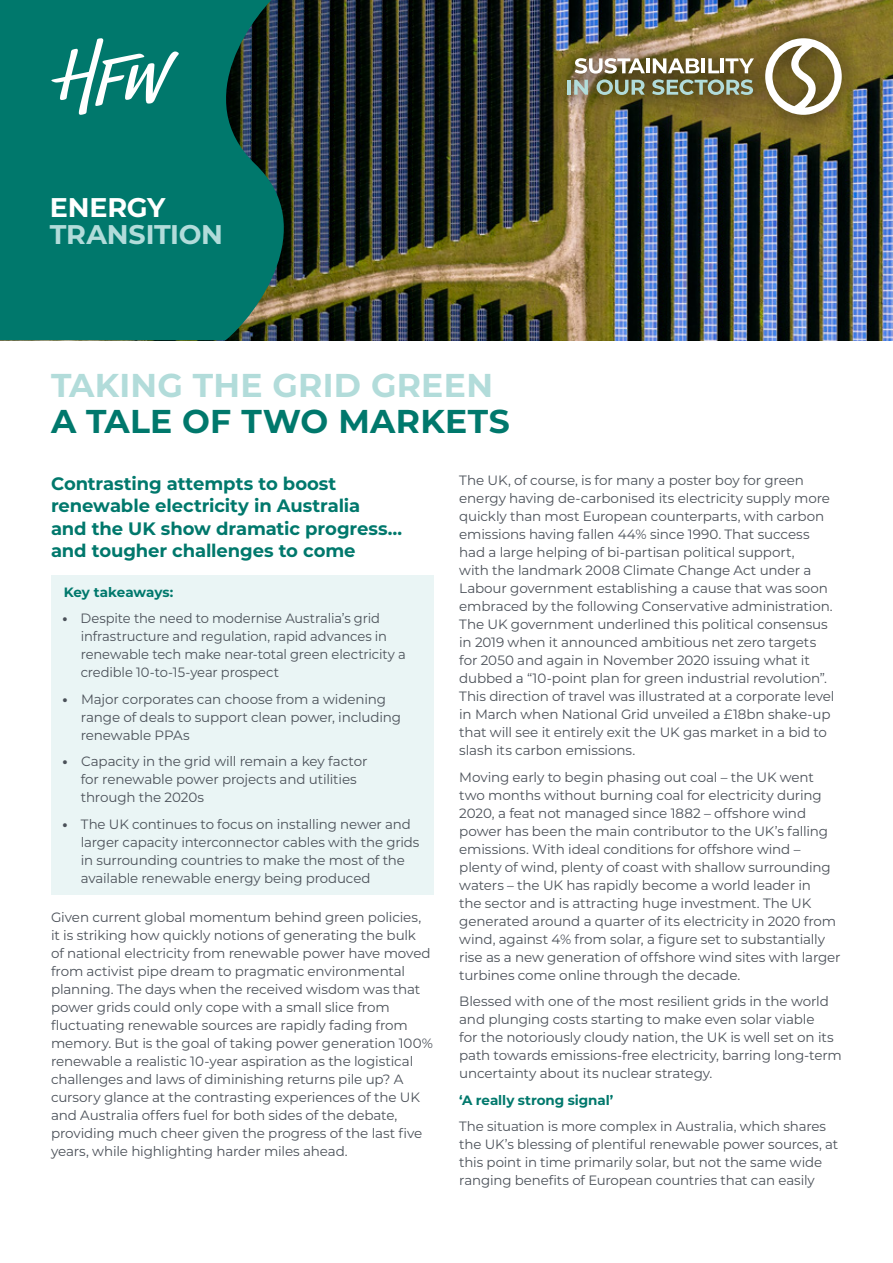
<style>
.page{position:relative;width:893px;height:1263px;background:#fff}
.page>*{position:absolute;margin:0;border:0;box-sizing:border-box;transform-origin:0 0}
.t1{font:700 33px "Montserrat";letter-spacing:.01em;color:#b2dcda}
.t2{font:700 33px "Montserrat";letter-spacing:.01em;color:#00786c}
.t3{font:700 27px "Montserrat";letter-spacing:-.01em;color:#b2dcda}
.t4{font:700 27px "Montserrat";letter-spacing:-.01em;color:#fff}
.t5{font:700 18px/22.5px "Montserrat";letter-spacing:-.005em;color:#00786c}
.t6{font:13.5px/18px "Montserrat";letter-spacing:-.01em;color:#4b5159}
.t7{font:700 13.5px "Montserrat";letter-spacing:-.005em;color:#00786c}
.s1{font-weight:800}
</style>
<div class="page">
<img style="left:322px;top:0;width:571px;height:340px">
<div style="left:51px;top:575px;width:383px;height:33px;background:#eaf5f5"></div>
<div style="left:51px;top:601px;width:383px;height:88px;background:#eaf5f5"></div>
<div style="left:51px;top:682px;width:383px;height:69px;background:#eaf5f5"></div>
<div style="left:51px;top:744px;width:383px;height:70px;background:#eaf5f5"></div>
<div style="left:51px;top:807px;width:383px;height:87px;background:#eaf5f5"></div>
<svg style="left:0;top:0;width:322px;height:340px;background:#0a675c"></svg>
<div style="left:544px;top:16px;width:321px;height:122px;background:#000;opacity:.6"></div>
<svg style="left:765px;top:38px;width:77px;height:77px"></svg>
<hr style="left:646px;top:58px;width:4px;height:15px;background:#fff">
<svg style="left:653px;top:58px;width:46px;height:15px"></svg>
<hr style="left:702px;top:58px;width:3px;height:15px;background:#fff">
<svg style="left:708px;top:58px;width:11px;height:15px"></svg>
<hr style="left:721px;top:58px;width:3px;height:15px;background:#fff">
<svg style="left:725px;top:58px;width:29px;height:15px"></svg>
<hr style="left:568px;top:80px;width:3px;height:15px;background:#b2dcda">
<svg style="left:574px;top:58px;width:71px;height:37px;background:#95947c"></svg>
<svg style="left:652px;top:79px;width:101px;height:16px;background:#859075"></svg>
<svg style="left:51px;top:38px;width:128px;height:77px"></svg>
<h2 class="t4" style="left:50px;top:188px;width:117px">ENERGY</h2>
<h2 class="t3" style="left:50px;top:215px;width:175px">TRANSITION</h2>
<h1 class="t1" style="left:51px;top:362px;width:444px">TAKING THE GRID GREEN</h1>
<h1 class="t2" style="left:51px;top:398px;width:460px">A TALE OF TWO MARKETS</h1>
<h3 class="t5" style="left:51px;top:471px;width:353px">Contrasting attempts to boost renewable electricity in Australia<br>and the UK show dramatic progress… and tougher challenges to come</h3>
<p class="t7" style="left:64px;top:582px;width:111px">Key takeaways:</p>
<p class="t6" style="left:81px;top:609px;width:327px;text-indent:-18px"><span class="s1">•</span> Despite the need to modernise Australia’s grid infrastructure and regulation, rapid advances in renewable tech make near-total green electricity a credible 10-to-15-year prospect</p>
<p class="t6" style="left:81px;top:689px;width:322px;text-indent:-18px"><span class="s1">•</span> Major corporates can choose from a widening range of deals to support clean power, including renewable PPAs</p>
<p class="t6" style="left:81px;top:752px;width:288px;text-indent:-18px"><span class="s1">•</span> Capacity in the grid will remain a key factor for renewable power projects and utilities through the 2020s</p>
<p class="t6" style="left:81px;top:814px;width:340px;text-indent:-18px"><span class="s1">•</span> The UK continues to focus on installing newer and larger capacity interconnector cables with the grids in surrounding countries to make the most of the available renewable energy being produced</p>
<p class="t6" style="left:51px;top:908px;width:383px">Given current global momentum behind green policies, it is striking how quickly notions of generating the bulk<br>of national electricity from renewable power have moved from activist pipe dream to pragmatic environmental planning. The days when the received wisdom was that power grids could only cope with a small slice from fluctuating renewable sources are rapidly fading from memory. But is the goal of taking power generation 100% renewable a realistic 10-year aspiration as the logistical challenges and laws of diminishing returns pile up? A cursory glance at the contrasting experiences of the UK and Australia offers fuel for both sides of the debate, providing much cheer given the progress of the last five years, while highlighting harder miles ahead.</p>
<p class="t6" style="left:459px;top:471px;width:377px">The UK, of course, is for many a poster boy for green energy having de-carbonised its electricity supply more quickly than most European counterparts, with carbon emissions having fallen 44% since 1990. That success had a large helping of bi-partisan political support,<br>with the landmark 2008 Climate Change Act under a Labour government establishing a cause that was soon embraced by the following Conservative administration.<br>The UK government underlined this political consensus in 2019 when it announced ambitious net zero targets for 2050 and again in November 2020 issuing what it dubbed a “10-point plan for green industrial revolution”.<br>This direction of travel was illustrated at a corporate level in March when National Grid unveiled a £18bn shake-up that will see it entirely exit the UK gas market in a bid to slash its carbon emissions.</p>
<p class="t6" style="left:459px;top:767px;width:383px">Moving early to begin phasing out coal – the UK went two months without burning coal for electricity during 2020, a feat not managed since 1882 – offshore wind power has been the main contributor to the UK’s falling emissions. With ideal conditions for offshore wind – plenty of wind, plenty of coast with shallow surrounding waters – the UK has rapidly become a world leader in<br>the sector and is attracting huge investment. The UK generated around a quarter of its electricity in 2020 from wind, against 4% from solar, a figure set to substantially rise as a new generation of offshore wind sites with larger turbines come online through the decade.</p>
<p class="t6" style="left:459px;top:992px;width:384px">Blessed with one of the most resilient grids in the world and plunging costs starting to make even solar viable<br>for the notoriously cloudy nation, the UK is well set on its path towards emissions-free electricity, barring long-term uncertainty about its nuclear strategy.</p>
<p class="t7" style="left:459px;top:1090px;width:156px">‘A really strong signal’</p>
<p class="t6" style="left:459px;top:1117px;width:380px">The situation is more complex in Australia, which shares the UK’s blessing of plentiful renewable power sources, at this point in time primarily solar, but not the same wide ranging benefits of European countries that can easily</p>
</div>
